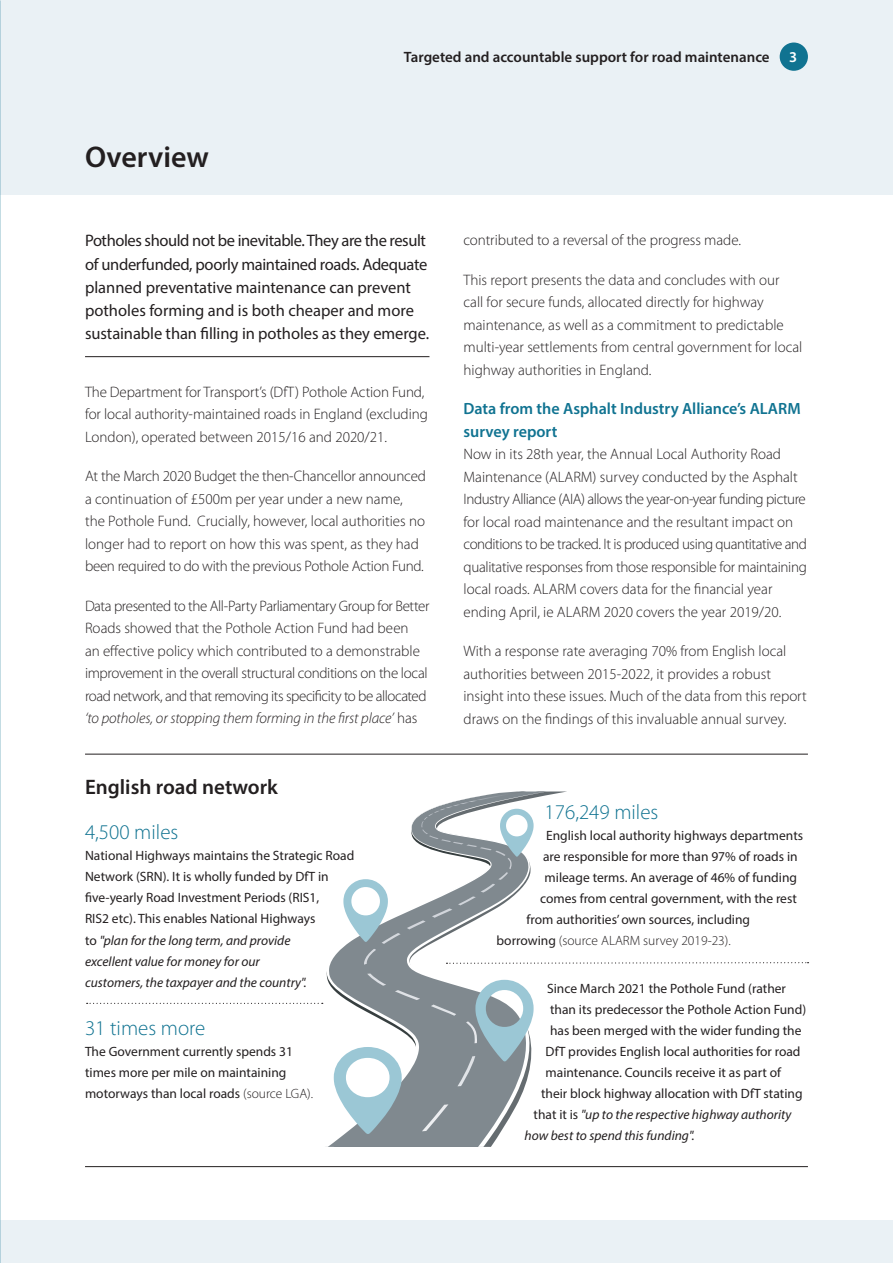
<style>
.page{position:relative;width:893px;height:1263px;background:#fff}
.page>*{position:absolute;margin:0;border:0;box-sizing:border-box;transform-origin:0 0}
.t1{font:600 30px "Myriad Pro";color:#231f20}
.t2{font:300 21px "Myriad Pro";color:#107391}
.t3{font:600 21px "Myriad Pro";color:#231f20}
.t4{font:16.65px/23.2px "Myriad Pro";letter-spacing:-.005em;color:#231f20}
.t5{font:600 16.35px/22.5px "Myriad Pro";color:#107391}
.t6{font:300 15.15px/22.5px "Myriad Pro";color:#231f20}
.t7{font:300 15.15px/22.5px "Myriad Pro";letter-spacing:-.02em;color:#231f20}
.t8{font:600 15px "Myriad Pro";color:#231f20}
.t9{font:600 15px "Myriad Pro";color:#fff}
.t10{font:13.5px/21px "Myriad Pro";color:#231f20}
.t11{font:italic 13.5px "Myriad Pro";color:#231f20}
.t12{font:300 13.5px "Myriad Pro";color:#231f20}
.s1{font-style:italic}
.s2{font-weight:300}
.s3{font-weight:400}
.s4{font-style:normal}
</style>
<div class="page">
<div style="left:0;top:1220px;width:893px;height:43px;background:#eaf1f5"></div>
<div style="left:0;top:0;width:893px;height:195px;background:#eaf1f5"></div>
<div style="left:780px;top:43px;width:28px;height:28px;background:#107391;border-radius:50%"></div>
<hr style="left:85px;top:356px;width:344px;height:1px;background:#231f20">
<svg style="left:87px;top:791px;width:721px;height:356px"></svg>
<hr style="left:85px;top:754px;width:723px;height:1px;background:#231f20">
<hr style="left:85px;top:1166px;width:723px;height:1px;background:#231f20">
<h1 class="t1" style="left:85px;top:138px;width:125px">Overview</h1>
<p class="t8" style="left:404px;top:48px;width:367px">Targeted and accountable support for road maintenance</p>
<p class="t9" style="left:789px;top:48px;width:10px">3</p>
<p class="t4" style="left:85px;top:229px;width:346px">Potholes should not be inevitable. They are the result of underfunded, poorly maintained roads. Adequate planned preventative maintenance can prevent potholes forming and is both cheaper and more sustainable than filling in potholes as they emerge.</p>
<p class="t6" style="left:85px;top:380px;width:344px">The Department for Transport’s (DfT) Pothole Action Fund, for local authority-maintained roads in England (excluding<br>London), operated between 2015/16 and 2020/21.</p>
<p class="t6" style="left:85px;top:465px;width:342px">At the March 2020 Budget the then-Chancellor announced a continuation of £500m per year under a new name, the Pothole Fund. Crucially, however, local authorities no longer had to report on how this was spent, as they had been required to do with the previous Pothole Action Fund.</p>
<p class="t7" style="left:85px;top:594px;width:346px">Data presented to the All-Party Parliamentary Group for Better Roads showed that the Pothole Action Fund had been<br>an effective policy which contributed to a demonstrable improvement in the overall structural conditions on the local road network, and that removing its specificity to be allocated <span class="s1">‘to potholes, or stopping them forming in the first place’</span> has</p>
<h2 class="t3" style="left:85px;top:773px;width:194px">English road network</h2>
<h2 class="t2" style="left:85px;top:820px;width:95px">4,500 miles</h2>
<p class="t10" style="left:85px;top:845px;width:271px">National Highways maintains the Strategic Road Network (SRN). It is wholly funded by DfT in five-yearly Road Investment Periods (RIS1,<br>RIS2 etc). This enables National Highways<br>to <span class="s1">"plan for the long term, and provide<br>excellent value for money for our<br>customers, the taxpayer and the country".</span></p>
<h2 class="t2" style="left:85px;top:1015px;width:122px">31 times more</h2>
<p class="t10" style="left:85px;top:1041px;width:230px">The Government currently spends 31 times more per mile on maintaining motorways than local roads <span class="s2">(source LGA).</span></p>
<p class="t6" style="left:463px;top:229px;width:279px">contributed to a reversal of the progress made.</p>
<p class="t6" style="left:463px;top:268px;width:340px">This report presents the data and concludes with our call for secure funds, allocated directly for highway maintenance, as well as a commitment to predictable multi-year settlements from central government for local highway authorities in England.</p>
<p class="t5" style="left:463px;top:397px;width:339px">Data from the Asphalt Industry Alliance’s ALARM survey report</p>
<p class="t6" style="left:463px;top:443px;width:345px">Now in its 28th year, the Annual Local Authority Road Maintenance (ALARM) survey conducted by the Asphalt Industry Alliance (AIA) allows the year-on-year funding picture for local road maintenance and the resultant impact on conditions to be tracked. It is produced using quantitative and qualitative responses from those responsible for maintaining local roads. ALARM covers data for the financial year ending April, ie ALARM 2020 covers the year 2019/20.</p>
<p class="t6" style="left:463px;top:640px;width:345px">With a response rate averaging 70% from English local authorities between 2015-2022, it provides a robust insight into these issues. Much of the data from this report draws on the findings of this invaluable annual survey.</p>
<h2 class="t2" style="left:545px;top:799px;width:115px">176,249 miles</h2>
<p class="t10" style="left:546px;top:824px;width:259px">English local authority highways departments</p>
<p class="t10" style="left:543px;top:845px;width:256px">are responsible for more than 97% of roads in</p>
<p class="t10" style="left:545px;top:866px;width:254px">mileage terms. An average of 46% of funding</p>
<p class="t10" style="left:540px;top:887px;width:258px">comes from central government, with the rest</p>
<p class="t10" style="left:527px;top:908px;width:225px">from authorities’ own sources, including</p>
<p class="t12" style="left:497px;top:932px;width:236px"><span class="s3">borrowing</span> (source ALARM survey 2019-23).</p>
<p class="t10" style="left:547px;top:978px;width:240px">Since March 2021 the Pothole Fund (rather</p>
<p class="t10" style="left:550px;top:999px;width:258px">than its predecessor the Pothole Action Fund)</p>
<p class="t10" style="left:550px;top:1020px;width:253px">has been merged with the wider funding the</p>
<p class="t10" style="left:546px;top:1041px;width:256px">DfT provides English local authorities for road</p>
<p class="t10" style="left:546px;top:1062px;width:237px">maintenance. Councils receive it as part of</p>
<p class="t10" style="left:541px;top:1083px;width:263px">their block highway allocation with DfT stating</p>
<p class="t11" style="left:534px;top:1106px;width:259px"><span class="s4">that it is</span> "up to the respective highway authority</p>
<p class="t11" style="left:525px;top:1127px;width:172px">how best to spend this funding".</p>
</div>
